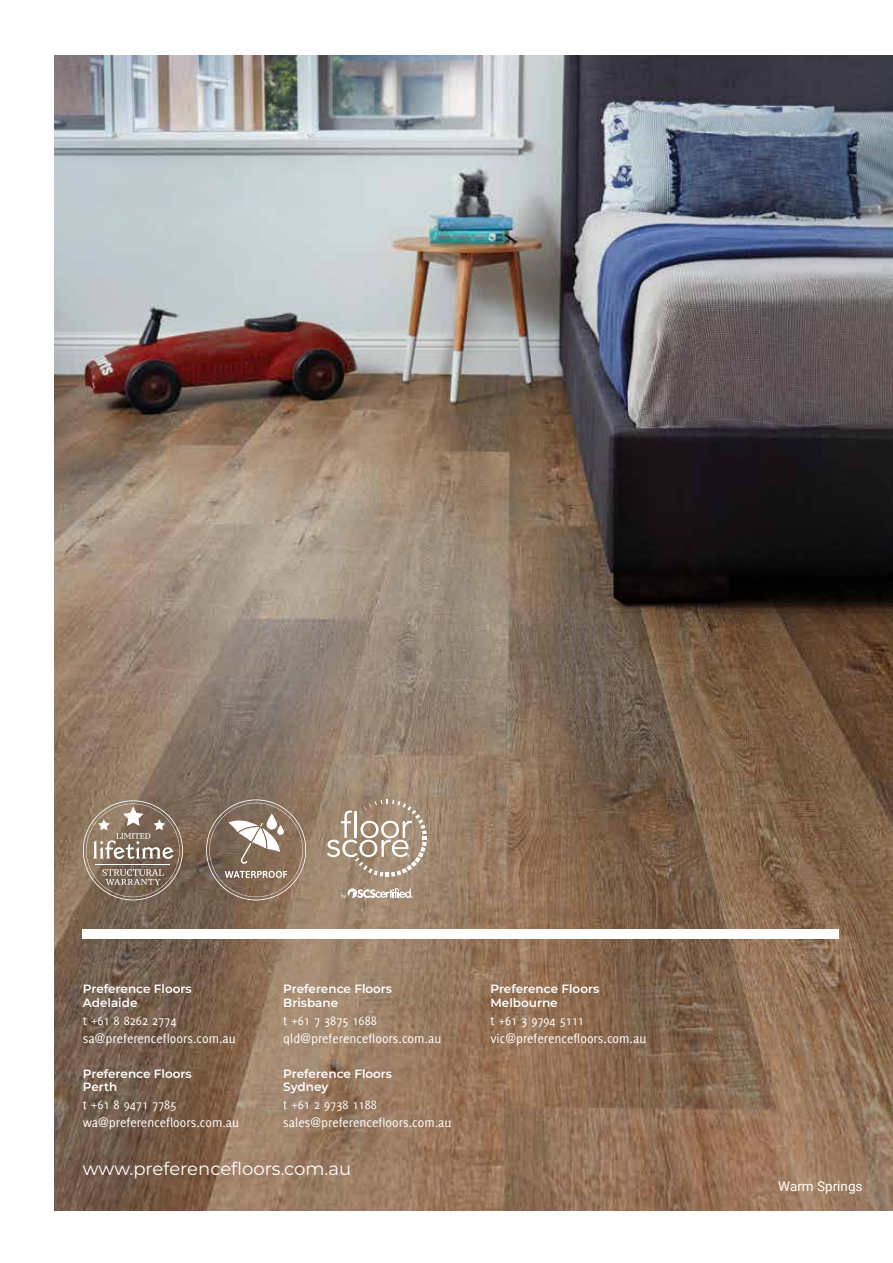
<style>
.page{position:relative;width:893px;height:1263px;background:#fff}
.page>*{position:absolute;margin:0;border:0;box-sizing:border-box;transform-origin:0 0}
.t1{font:18px "Montserrat";color:#fff}
.t2{font:13.5px/18px "Delicious";color:#fff}
.t3{font:13.5px "Roboto";color:#fff}
.t4{font:600 12px/13.5px "Montserrat";color:#fff}
</style>
<div class="page">
<img style="left:54px;top:55px;width:839px;height:1155px">
<div style="left:83px;top:929px;width:756px;height:9px;background:#fff"></div>
<svg style="left:83px;top:800px;width:100px;height:100px;background:#907e6d"></svg>
<hr style="left:95px;top:864px;width:74px;height:1px;background:#fff">
<svg style="left:327px;top:799px;width:100px;height:78px;background:#b09d8a"></svg>
<svg style="left:341px;top:888px;width:72px;height:11px"></svg>
<svg style="left:206px;top:799px;width:100px;height:101px;background:#927e6d"></svg>
<p class="t4" style="left:83px;top:982px;width:110px">Preference Floors<br>Adelaide</p>
<p class="t2" style="left:83px;top:1011px;width:154px">t +61 8 8262 2774 sa@preferencefloors.com.au</p>
<p class="t4" style="left:283px;top:982px;width:110px">Preference Floors<br>Brisbane</p>
<p class="t2" style="left:283px;top:1011px;width:160px">t +61 7 3875 1688 qld@preferencefloors.com.au</p>
<p class="t4" style="left:283px;top:1066px;width:110px">Preference Floors<br>Sydney</p>
<p class="t2" style="left:283px;top:1095px;width:170px">t +61 2 9738 1188 sales@preferencefloors.com.au</p>
<p class="t4" style="left:83px;top:1066px;width:110px">Preference Floors<br>Perth</p>
<p class="t2" style="left:83px;top:1095px;width:158px">t +61 8 9471 7785 wa@preferencefloors.com.au</p>
<h1 class="t1" style="left:83px;top:1156px;width:270px">www.preferencefloors.com.au</h1>
<p class="t4" style="left:490px;top:982px;width:110px">Preference Floors<br>Melbourne</p>
<p class="t2" style="left:490px;top:1011px;width:157px">t +61 3 9794 5111 vic@preferencefloors.com.au</p>
<p class="t3" style="left:778px;top:1176px;width:86px">Warm Springs</p>
</div>
